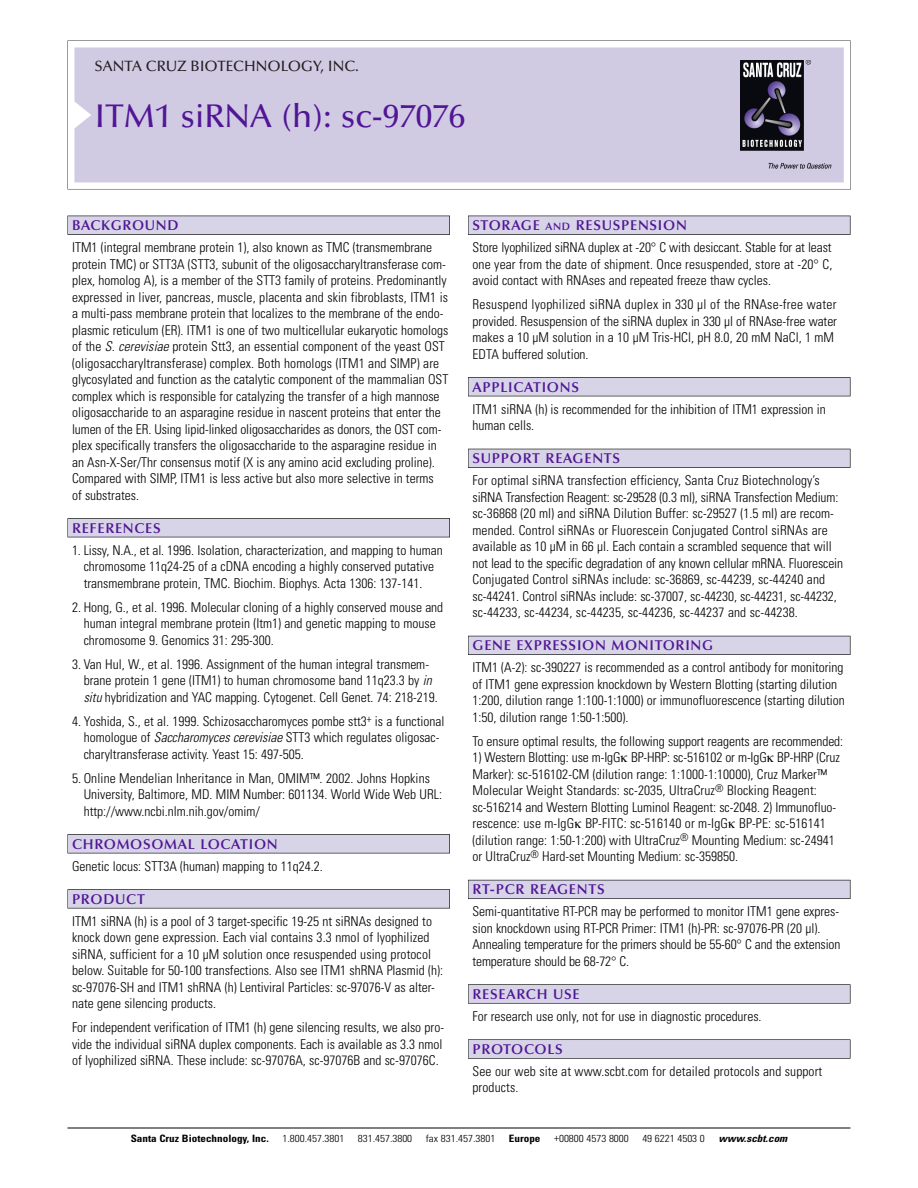
<style>
.page{position:relative;width:918px;height:1188px;background:#fff}
.page>*{position:absolute;margin:0;border:0;box-sizing:border-box;transform-origin:0 0}
.t1{font:500 33px "Optima";color:#511695}
.t2{font:500 15px "Optima";color:#231f20}
.t3{font:600 14.25px "Optima";letter-spacing:.05em;color:#511695}
.t4{font:300 condensed 13.5px/16.5px "Univers";color:#000}
.t5{font:300 condensed 10.2px "Univers";color:#000;scale:1.1 1}
.t6{font:700 condensed 10.2px "Univers";color:#000;scale:1.1 1}
.t7{font:italic 700 condensed 10.2px "Univers";color:#000;scale:1.1 1}
.s1{font-style:italic}
.s2{font-size:10.65px}
</style>
<div class="page">
<svg style="left:68px;top:40px;width:783px;height:149px"></svg>
<div style="left:74px;top:47px;width:770px;height:135px;background:#d1cae3"></div>
<img style="left:741px;top:60px;width:90px;height:108px">
<div style="left:68px;top:216px;width:382px;height:19px;background:#535256"></div>
<div style="left:68px;top:216px;width:381px;height:18px;background:#d7d4e8"></div>
<div style="left:68px;top:518px;width:382px;height:19px;background:#515155"></div>
<div style="left:68px;top:519px;width:381px;height:18px;background:#d7d4e8"></div>
<div style="left:68px;top:834px;width:382px;height:19px;background:#545357"></div>
<div style="left:68px;top:835px;width:381px;height:18px;background:#d7d4e8"></div>
<div style="left:68px;top:889px;width:382px;height:19px;background:#575659"></div>
<div style="left:68px;top:890px;width:381px;height:18px;background:#d7d4e8"></div>
<div style="left:468px;top:216px;width:382px;height:19px;background:#535256"></div>
<div style="left:468px;top:216px;width:382px;height:18px;background:#d7d4e8"></div>
<div style="left:468px;top:377px;width:382px;height:19px;background:#515155"></div>
<div style="left:468px;top:378px;width:382px;height:18px;background:#d7d4e8"></div>
<div style="left:468px;top:449px;width:382px;height:19px;background:#515057"></div>
<div style="left:468px;top:449px;width:382px;height:18px;background:#d7d4e8"></div>
<div style="left:468px;top:636px;width:382px;height:19px;background:#535259"></div>
<div style="left:468px;top:636px;width:382px;height:18px;background:#d7d4e8"></div>
<div style="left:468px;top:880px;width:382px;height:19px;background:#595860"></div>
<div style="left:468px;top:880px;width:382px;height:18px;background:#d7d4e8"></div>
<div style="left:468px;top:984px;width:382px;height:20px;background:#676767"></div>
<div style="left:468px;top:985px;width:382px;height:18px;background:#d7d4e8"></div>
<div style="left:468px;top:1039px;width:382px;height:20px;background:#666"></div>
<div style="left:468px;top:1040px;width:382px;height:18px;background:#d7d4e8"></div>
<hr style="left:68px;top:1128px;width:782px;height:1px;background:#000">
<p class="t2" style="left:94px;top:60px;width:266px">SANTA CRUZ BIOTECHNOLOGY, INC.</p>
<p class="t1" style="left:94px;top:102px;width:372px">ITM1 siRNA (h): sc-97076</p>
<p class="t3" style="left:72px;top:219px;width:108px">BACKGROUND</p>
<p class="t4" style="left:72px;top:240px;width:378px">ITM1 (integral membrane protein 1), also known as TMC (transmembrane protein TMC) or STT3A (STT3, subunit of the oligosaccharyltransferase com&shy;plex, homolog A), is a member of the STT3 family of proteins. Predominantly expressed in liver, pancreas, muscle, placenta and skin fibroblasts, ITM1 is a multi-pass membrane protein that localizes to the membrane of the endo&shy;plasmic reticulum (ER). ITM1 is one of two multicellular eukaryotic homologs of the <span class="s1">S. cerevisiae</span> protein Stt3, an essential component of the yeast OST (oligosaccharyltransferase) complex. Both homologs (ITM1 and SIMP) are glycosylated and function as the catalytic component of the mammalian OST complex which is responsible for catalyzing the transfer of a high mannose oligosaccharide to an asparagine residue in nascent proteins that enter the lumen of the ER. Using lipid-linked oligosaccharides as donors, the OST com&shy;plex specifically transfers the oligosaccharide to the asparagine residue in an Asn-X-Ser/Thr consensus motif (X is any amino acid excluding proline).<br>Compared with SIMP, ITM1 is less active but also more selective in terms<br>of substrates.</p>
<p class="t3" style="left:72px;top:522px;width:90px">REFERENCES</p>
<p class="t4" style="left:84px;top:543px;width:360px;text-indent:-12px">1. Lissy, N.A., et al. 1996. Isolation, characterization, and mapping to human chromosome 11q24-25 of a cDNA encoding a highly conserved putative transmembrane protein, TMC. Biochim. Biophys. Acta 1306: 137-141.</p>
<p class="t4" style="left:84px;top:600px;width:361px;text-indent:-12px">2. Hong, G., et al. 1996. Molecular cloning of a highly conserved mouse and human integral membrane protein (Itm1) and genetic mapping to mouse chromosome 9. Genomics 31: 295-300.</p>
<p class="t4" style="left:84px;top:657px;width:356px;text-indent:-12px">3. Van Hul, W., et al. 1996. Assignment of the human integral transmem&shy;brane protein 1 gene (ITM1) to human chromosome band 11q23.3 by <span class="s1">in situ</span> hybridization and YAC mapping. Cytogenet. Cell Genet. 74: 218-219.</p>
<p class="t4" style="left:84px;top:714px;width:362px;text-indent:-12px">4. Yoshida, S., et al. 1999. Schizosaccharomyces pombe stt3<sup>+</sup> is a functional homologue of <span class="s1">Saccharomyces cerevisiae</span> STT3 which regulates oligosac&shy;charyltransferase activity. Yeast 15: 497-505.</p>
<p class="t4" style="left:84px;top:771px;width:360px;text-indent:-12px">5. Online Mendelian Inheritance in Man, OMIM™. 2002. Johns Hopkins<br>University, Baltimore, MD. MIM Number: 601134. World Wide Web URL: http://www.ncbi.nlm.nih.gov/omim/</p>
<p class="t3" style="left:72px;top:838px;width:207px">CHROMOSOMAL LOCATION</p>
<p class="t4" style="left:72px;top:859px;width:252px">Genetic locus: STT3A (human) mapping to 11q24.2.</p>
<p class="t3" style="left:72px;top:893px;width:74px">PRODUCT</p>
<p class="t4" style="left:72px;top:914px;width:373px">ITM1 siRNA (h) is a pool of 3 target-specific 19-25 nt siRNAs designed to knock down gene expression. Each vial contains 3.3 nmol of lyophilized siRNA, sufficient for a 10 µM solution once resuspended using protocol below. Suitable for 50-100 transfections. Also see ITM1 shRNA Plasmid (h): sc-97076-SH and ITM1 shRNA (h) Lentiviral Particles: sc-97076-V as alter&shy;nate gene silencing products.</p>
<p class="t4" style="left:72px;top:1021px;width:374px;text-align:justify">For independent verification of ITM1 (h) gene silencing results, we also pro&shy;vide the individual siRNA duplex components. Each is available as 3.3 nmol of lyophilized siRNA. These include: sc-97076A, sc-97076B and sc-97076C.</p>
<p class="t3" style="left:473px;top:219px;width:216px">STORAGE <span class="s2">AND</span> RESUSPENSION</p>
<p class="t4" style="left:473px;top:240px;width:361px;text-align:justify">Store lyophilized siRNA duplex at -20° C with desiccant. Stable for at least one year from the date of shipment. Once resuspended, store at -20° C, avoid contact with RNAses and repeated freeze thaw cycles.</p>
<p class="t4" style="left:473px;top:297px;width:366px">Resuspend lyophilized siRNA duplex in 330 µl of the RNAse-free water provided. Resuspension of the siRNA duplex in 330 µl of RNAse-free water makes a 10 µM solution in a 10 µM Tris-HCl, pH 8.0, 20 mM NaCl, 1 mM EDTA buffered solution.</p>
<p class="t3" style="left:473px;top:381px;width:108px">APPLICATIONS</p>
<p class="t4" style="left:473px;top:402px;width:355px">ITM1 siRNA (h) is recommended for the inhibition of ITM1 expression in human cells.</p>
<p class="t3" style="left:473px;top:452px;width:149px">SUPPORT REAGENTS</p>
<p class="t4" style="left:473px;top:474px;width:372px">For optimal siRNA transfection efficiency, Santa Cruz Biotechnology’s siRNA Transfection Reagent: sc-29528 (0.3 ml), siRNA Transfection Medium: sc-36868 (20 ml) and siRNA Dilution Buffer: sc-29527 (1.5 ml) are recom&shy;mended. Control siRNAs or Fluorescein Conjugated Control siRNAs are available as 10 µM in 66 µl. Each contain a scrambled sequence that will not lead to the specific degradation of any known cellular mRNA. Fluorescein Conjugated Control siRNAs include: sc-36869, sc-44239, sc-44240 and sc-44241. Control siRNAs include: sc-37007, sc-44230, sc-44231, sc-44232, sc-44233, sc-44234, sc-44235, sc-44236, sc-44237 and sc-44238.</p>
<p class="t3" style="left:473px;top:639px;width:242px">GENE EXPRESSION MONITORING</p>
<p class="t4" style="left:473px;top:661px;width:374px">ITM1 (A-2): sc-390227 is recommended as a control antibody for monitoring of ITM1 gene expression knockdown by Western Blotting (starting dilution 1:200, dilution range 1:100-1:1000) or immunofluorescence (starting dilution 1:50, dilution range 1:50-1:500).</p>
<p class="t4" style="left:473px;top:734px;width:372px">To ensure optimal results, the following support reagents are recommended:</p>
<p class="t4" style="left:473px;top:751px;width:369px">1) Western Blotting: use m-IgG BP-HRP: sc-516102 or m-IgG BP-HRP (Cruz Marker): sc-516102-CM (dilution range: 1:1000-1:10000), Cruz Marker™ Molecular Weight Standards: sc-2035, UltraCruz<sup>®</sup> Blocking Reagent: sc-516214 and Western Blotting Luminol Reagent: sc-2048. 2) Immunofluo&shy;rescence: use m-IgG BP-FITC: sc-516140 or m-IgG BP-PE: sc-516141 (dilution range: 1:50-1:200) with UltraCruz<sup>®</sup> Mounting Medium: sc-24941 or UltraCruz<sup>®</sup> Hard-set Mounting Medium: sc-359850.</p>
<p class="t3" style="left:473px;top:883px;width:134px">RT-PCR REAGENTS</p>
<p class="t4" style="left:473px;top:905px;width:369px">Semi-quantitative RT-PCR may be performed to monitor ITM1 gene expres&shy;sion knockdown using RT-PCR Primer: ITM1 (h)-PR: sc-97076-PR (20 µl).<br>Annealing temperature for the primers should be 55-60° C and the extension temperature should be 68-72° C.</p>
<p class="t3" style="left:473px;top:988px;width:109px">RESEARCH USE</p>
<p class="t4" style="left:473px;top:1009px;width:291px">For research use only, not for use in diagnostic procedures.</p>
<p class="t3" style="left:473px;top:1043px;width:92px">PROTOCOLS</p>
<p class="t4" style="left:473px;top:1064px;width:351px">See our web site at www.scbt.com for detailed protocols and support products.</p>
<p class="t6" style="left:131px;top:1135px;width:127px">Santa Cruz Biotechnology, Inc.</p>
<p class="t5" style="left:282px;top:1135px;width:58px">1.800.457.3801</p>
<p class="t5" style="left:358px;top:1135px;width:51px">831.457.3800</p>
<p class="t5" style="left:426px;top:1135px;width:65px">fax 831.457.3801</p>
<p class="t6" style="left:509px;top:1135px;width:30px">Europe</p>
<p class="t5" style="left:554px;top:1135px;width:69px">+00800 4573 8000</p>
<p class="t5" style="left:642px;top:1135px;width:58px">49 6221 4503 0</p>
<p class="t7" style="left:719px;top:1135px;width:66px">www.scbt.com</p>
</div>
